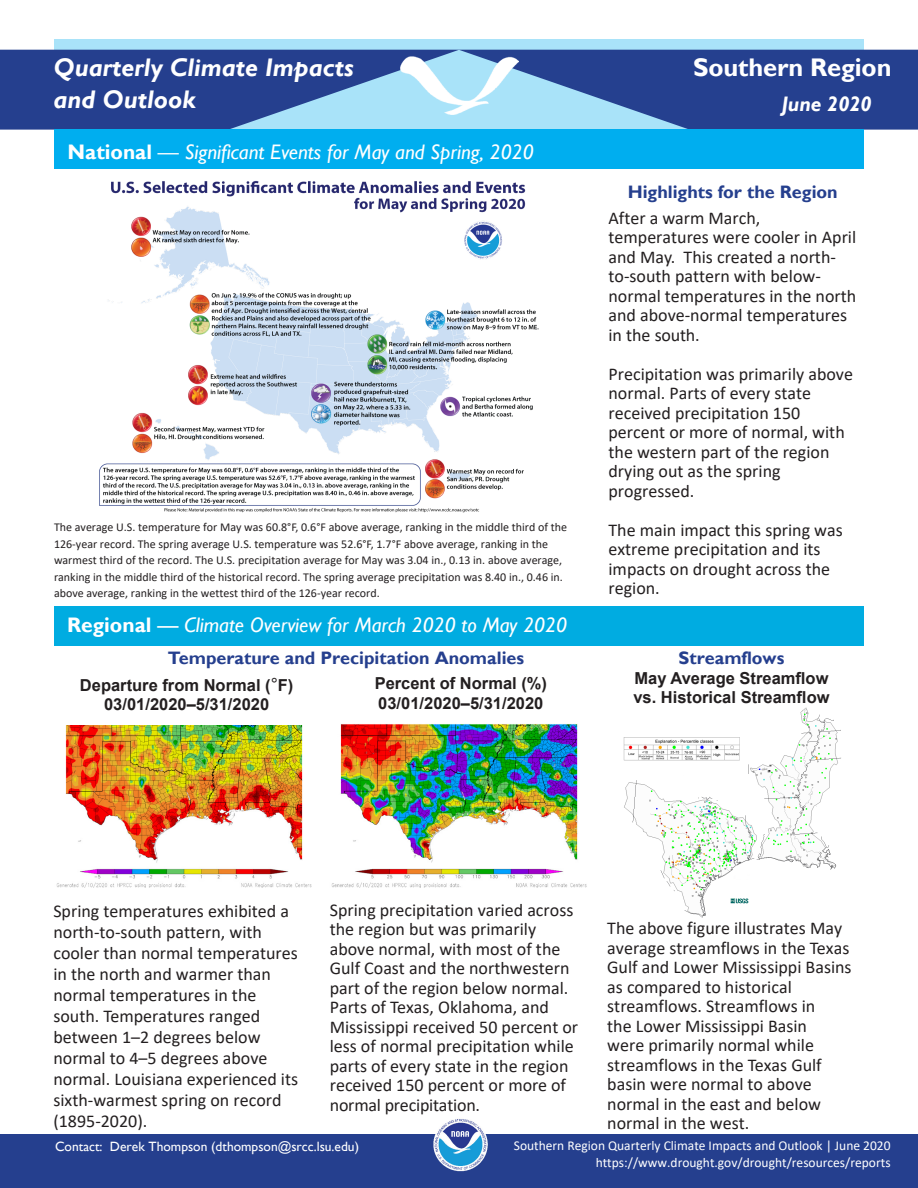
<style>
.page{position:relative;width:918px;height:1188px;background:#fff}
.page>*{position:absolute;margin:0;border:0;box-sizing:border-box;transform-origin:0 0}
.t1{font:italic 700 25.5px/32.4px "Gill Sans";color:#fff}
.t2{font:700 25.5px "Gill Sans";letter-spacing:-.005em;color:#fff}
.t3{font:italic 21px "Gill Sans";color:#fff}
.t4{font:italic 700 21px "Gill Sans";letter-spacing:-.005em;color:#fff}
.body_text{font:18px/19.5px "Calibri";color:#231f20}
.body_text-2{font:700 18px/26px "Gill Sans";color:#253f8e}
.Figure_title{font:700 18px "Gill Sans";color:#253f8e}
.Figure_title-2{font:700 16.5px/18.3px "Arial";color:#231f20;text-align:center}
.Footer_Right{font:13.5px/16px "Calibri";color:#fff;text-align:right}
.t5{font:13.5px "Gill Sans";color:#fff}
.t6{font:12px/16.5px "Calibri";color:#231f20}
.s1{font-weight:700;font-style:normal}
.s2{font-style:normal}
.s3{font-weight:400;font-size:18px}
.s4{font-family:"Calibri";font-weight:400;color:#231f20}
</style>
<div class="page">
<svg style="left:54px;top:39px;width:810px;height:11px;background:#a5def5"></svg>
<svg style="left:0;top:50px;width:918px;height:80px;background:#3c5ca1"></svg>
<div style="left:0;top:1134px;width:918px;height:54px;background:#253f8e"></div>
<div style="left:54px;top:129px;width:810px;height:40px;background:#00aeef"></div>
<div style="left:54px;top:606px;width:810px;height:39px;background:#00ace1"></div>
<img style="left:432px;top:1116px;width:57px;height:57px;border-radius:28px">
<img style="left:400px;top:56px;width:119px;height:58px">
<img style="left:331px;top:724px;width:256px;height:163px">
<img style="left:623px;top:707px;width:218px;height:211px">
<img style="left:99px;top:180px;width:440px;height:333px">
<img style="left:56px;top:725px;width:256px;height:162px">
<h1 class="t1" style="left:53px;top:52px;width:302px">Quarterly Climate Impacts and Outlook</h1>
<h2 class="t2" style="left:693px;top:52px;width:200px">Southern Region</h2>
<h2 class="t4" style="left:782px;top:92px;width:91px">June 2020</h2>
<h3 class="t3" style="left:68px;top:140px;width:468px"><span class="s1">National</span> — Significant Events for May and Spring, 2020</h3>
<p class="t6" style="left:54px;top:519px;width:515px">The average U.S. temperature for May was 60.8°F, 0.6°F above average, ranking in the middle third of the 126-year record. The spring average U.S. temperature was 52.6°F, 1.7°F above average, ranking in the warmest third of the record. The U.S. precipitation average for May was 3.04 in., 0.13 in. above average, ranking in the middle third of the historical record. The spring average precipitation was 8.40 in., 0.46 in. above average, ranking in the wettest third of the 126-year record.</p>
<h3 class="t3" style="left:67px;top:613px;width:502px"><span class="s1">Regional</span> <span class="s2">—</span> Climate Overview for March 2020 to May 2020</h3>
<h4 class="body_text-2" style="left:168px;top:646px;width:358px">Temperature and Precipitation Anomalies</h4>
<p class="Figure_title-2" style="left:80px;top:676px;width:215px">Departure from Normal (<span class="s3">°</span>F)<br>03/01/2020–5/31/2020</p>
<p class="Figure_title-2" style="left:375px;top:674px;width:174px">Percent of Normal (%)</p>
<p class="Figure_title-2" style="left:378px;top:694px;width:167px">03/01/2020–5/31/2020</p>
<p class="body_text-2" style="left:609px;top:180px;width:231px;text-indent:19px">Highlights for the Region<br><span class="s4">After a warm March,</span></p>
<p class="body_text" style="left:609px;top:227px;width:249px">temperatures were cooler in April and May. This created a north&shy;to-south pattern with below&shy;normal temperatures in the north and above-normal temperatures in the south.</p>
<p class="body_text" style="left:609px;top:364px;width:246px">Precipitation was primarily above normal. Parts of every state received precipitation 150 percent or more of normal, with the western part of the region drying out as the spring progressed.</p>
<p class="body_text" style="left:609px;top:520px;width:236px">The main impact this spring was extreme precipitation and its impacts on drought across the region.</p>
<p class="Figure_title" style="left:679px;top:647px;width:107px">Streamflows</p>
<p class="Figure_title-2" style="left:633px;top:669px;width:198px;line-height:18.8px;text-align:left">May Average Streamflow vs. Historical Streamflow</p>
<p class="body_text" style="left:330px;top:899px;width:250px">Spring precipitation varied across the region but was primarily above normal, with most of the<br>Gulf Coast and the northwestern part of the region below normal.<br>Parts of Texas, Oklahoma, and<br>Mississippi received 50 percent or less of normal precipitation while parts of every state in the region received 150 percent or more of normal precipitation.</p>
<p class="body_text" style="left:53px;top:900px;width:246px;line-height:21px">Spring temperatures exhibited a north-to-south pattern, with cooler than normal temperatures in the north and warmer than normal temperatures in the south. Temperatures ranged between 1–2 degrees below normal to 4–5 degrees above normal. Louisiana experienced its sixth-warmest spring on record (1895-2020).</p>
<p class="body_text" style="left:607px;top:918px;width:246px">The above figure illustrates May average streamflows in the Texas<br>Gulf and Lower Mississippi Basins as compared to historical streamflows. Streamflows in<br>the Lower Mississippi Basin<br>were primarily normal while streamflows in the Texas Gulf basin were normal to above normal in the east and below normal in the west.</p>
<p class="Footer_Right" style="left:514px;top:1138px;width:378px">Southern Region Quarterly Climate Impacts and Outlook | June 2020 https://www.drought.gov/drought/resources/reports</p>
<p class="t5" style="left:55px;top:1139px;width:305px">Contact: Derek Thompson (dthompson@srcc.lsu.edu)</p>
</div>
